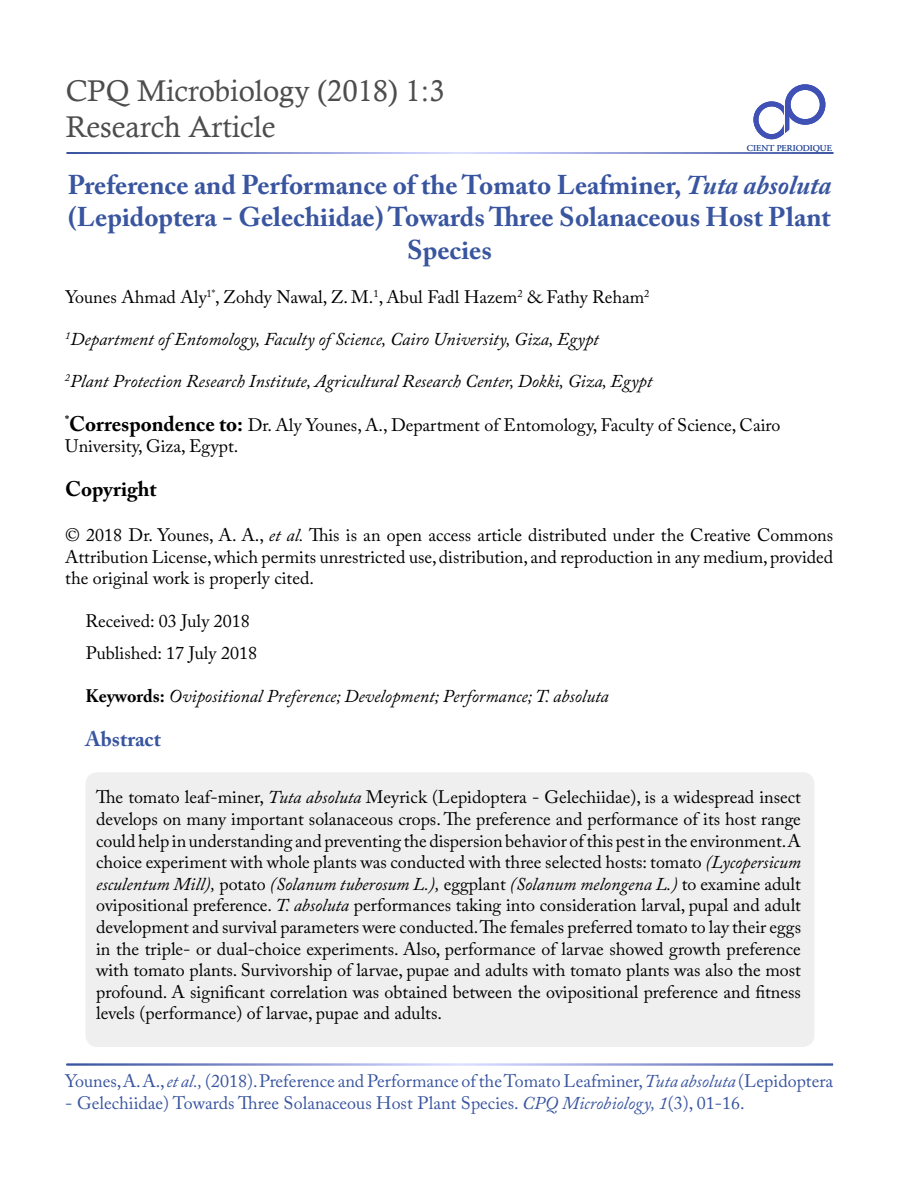
<style>
.page{position:relative;width:900px;height:1200px;background:#fff}
.page>*{position:absolute;margin:0;border:0;box-sizing:border-box;transform-origin:0 0}
.t1{font:30px/36px "Calisto";color:#4d4d4f}
.t2{font:700 27px/32.4px "Adobe Caslon Pro";color:#3955a0;text-align:center}
.t3{font:700 21px "Adobe Caslon Pro";color:#000}
.t4{font:700 21px "Adobe Caslon Pro";color:#3955a0}
.t5{font:18px/21.6px "Adobe Caslon Pro";color:#000;text-align:justify}
.t6{font:italic 18px "Adobe Caslon Pro";color:#000}
.t7{font:18px "Adobe Caslon Pro";color:#3955a0}
.t8{font:9px "Adobe Garamond Pro";color:#3955a0}
.s1{font-style:italic}
.s2{font-weight:700;font-size:21px}
.s3{font-weight:700;font-style:normal}
</style>
<div class="page">
<div style="left:86px;top:772px;width:728px;height:275px;background:#efeff0;border-radius:12px"></div>
<div style="left:753px;top:101px;width:37px;height:38px;border:5px solid #3f51b5;border-radius:50%"></div>
<svg style="left:784px;top:106px;width:6px;height:23px"></svg>
<hr style="left:785px;top:105px;width:4px;height:29px;background:#3f51b5">
<svg style="left:783px;top:129px;width:7px;height:6px"></svg>
<div style="left:785px;top:84px;width:40px;height:41px;border:6px solid #3f51b5;border-radius:50%"></div>
<h1 class="t1" style="left:66px;top:72px;width:380px">CPQ Microbiology (2018) 1:3<br>Research Article</h1>
<h2 class="t2" style="left:68px;top:169px;width:765px">Preference and Performance of the Tomato Leafminer, <span class="s1">Tuta absoluta </span>(Lepidoptera - Gelechiidae) Towards Three Solanaceous Host Plant<br>Species</h2>
<p class="t5" style="left:65px;top:286px;width:586px">Younes Ahmad Aly<sup>1*</sup>, Zohdy Nawal, Z. M.<sup>1</sup>, Abul Fadl Hazem<sup>2</sup> &amp; Fathy Reham<sup>2</sup></p>
<p class="t8" style="left:747px;top:142px;width:86px">CIENT PERIODIQUE</p>
<p class="t6" style="left:65px;top:329px;width:535px"><sup>1</sup>Department of Entomology, Faculty of Science, Cairo University, Giza, Egypt</p>
<p class="t6" style="left:65px;top:370px;width:589px"><sup>2</sup>Plant Protection Research Institute, Agricultural Research Center, Dokki, Giza, Egypt</p>
<p class="t5" style="left:65px;top:414px;width:717px"><sup>*</sup><span class="s2">Correspondence to:</span> Dr. Aly Younes, A., Department of Entomology, Faculty of Science, Cairo<br>University, Giza, Egypt.</p>
<p class="t3" style="left:65px;top:477px;width:93px">Copyright</p>
<p class="t5" style="left:65px;top:524px;width:770px">© 2018 Dr. Younes, A. A., <span class="s1">et al.</span> This is an open access article distributed under the Creative Commons Attribution License, which permits unrestricted use, distribution, and reproduction in any medium, provided the original work is properly cited.</p>
<p class="t5" style="left:86px;top:610px;width:166px">Received: 03 July 2018</p>
<p class="t5" style="left:86px;top:642px;width:173px">Published: 17 July 2018</p>
<p class="t6" style="left:85px;top:685px;width:525px"><span class="s3">Keywords:</span> Ovipositional Preference; Development; Performance; T. absoluta</p>
<p class="t4" style="left:86px;top:727px;width:77px">Abstract</p>
<p class="t5" style="left:96px;top:786px;width:706px">The tomato leaf-miner, <span class="s1">Tuta absoluta</span> Meyrick (Lepidoptera - Gelechiidae), is a widespread insect develops on many important solanaceous crops. The preference and performance of its host range could help in understanding and preventing the dispersion behavior of this pest in the environment. A choice experiment with whole plants was conducted with three selected hosts: tomato <span class="s1">(Lycopersicum esculentum Mill),</span> potato <span class="s1">(Solanum tuberosum L.),</span> eggplant <span class="s1">(Solanum melongena L.)</span> to examine adult ovipositional preference. <span class="s1">T. absoluta</span> performances taking into consideration larval, pupal and adult development and survival parameters were conducted. The females preferred tomato to lay their eggs in the triple- or dual-choice experiments. Also, performance of larvae showed growth preference with tomato plants. Survivorship of larvae, pupae and adults with tomato plants was also the most profound. A significant correlation was obtained between the ovipositional preference and fitness levels (performance) of larvae, pupae and adults.</p>
<p class="t7" style="left:65px;top:1071px;width:769px">Younes, A. A., <span class="s1">et al.,</span> (2018). Preference and Performance of the Tomato Leafminer, <span class="s1">Tuta absoluta</span> (Lepidoptera</p>
<p class="t7" style="left:65px;top:1092px;width:681px">- Gelechiidae) Towards Three Solanaceous Host Plant Species. <span class="s1">CPQ Microbiology, 1</span>(3), 01-16.</p>
</div>
